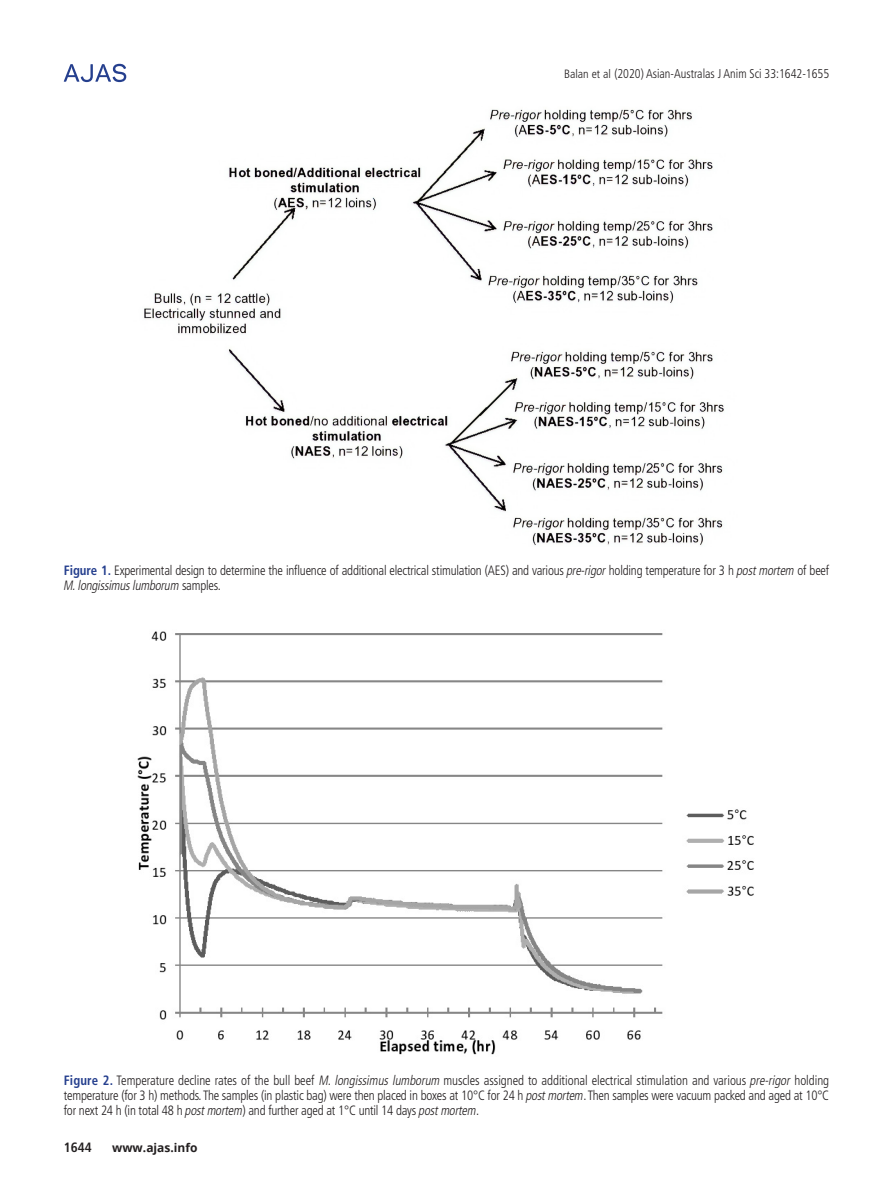
<style>
.page{position:relative;width:893px;height:1191px;background:#fff}
.page>*{position:absolute;margin:0;border:0;box-sizing:border-box;transform-origin:0 0}
.표_그림__제목{font:300 condensed 13.5px/15px "Frutiger LT Std";letter-spacing:-.015em;color:#231f20;scale:.95 1}
.t1{font:700 condensed 13.5px "Frutiger LT Std";color:#231f20}
.t2{font:300 condensed 12.75px "Frutiger LT Std";color:#231f20;scale:.95 1}
.t3{font:700 12px "Open Sans";color:#231f20}
.s1{font-size:12px}
.s2{font-weight:700;color:#253f8e}
.s3{font-style:italic}
</style>
<div class="page">
<svg style="left:64px;top:64px;width:62px;height:18px"></svg>
<img style="left:144px;top:109px;width:580px;height:437px">
<img style="left:137px;top:631px;width:617px;height:424px">
<p class="t2" style="left:564px;top:66px;width:280px"><span class="s1">Balan et al</span> (2020) Asian-Australas J Anim Sci 33:1642-1655</p>
<p class="표_그림__제목" style="left:63px;top:563px;width:808px"><span class="s2">Figure 1.</span> Experimental design to determine the influence of additional electrical stimulation (AES) and various <span class="s3">pre-rigor</span> holding temperature for 3 h <span class="s3">postmortem</span> of beef<br><span class="s3">M.longissimuslumborum</span> s a m p l e s .</p>
<p class="표_그림__제목" style="left:64px;top:1072px;width:807px;text-align:justify"><span class="s2">Figure 2.</span> Temperature decline rates of the bull beef <span class="s3">M. longissimus lumborum</span> muscles assigned to additional electrical stimulation and various <span class="s3">pre-rigor</span> holding temperature (for 3 h) methods. The samples (in plastic bag) were then placed in boxes at 10°C for 24 h <span class="s3">postmortem</span>. Then samples were vacuum packed and aged at 10°C for next 24 h (in total 48 h <span class="s3">postmortem</span>) and further aged at 1°C until 14 days <span class="s3">postmortem</span>.</p>
<p class="t1" style="left:64px;top:1139px;width:30px">1644</p>
<p class="t3" style="left:112px;top:1138px;width:87px">www.ajas.info</p>
</div>
